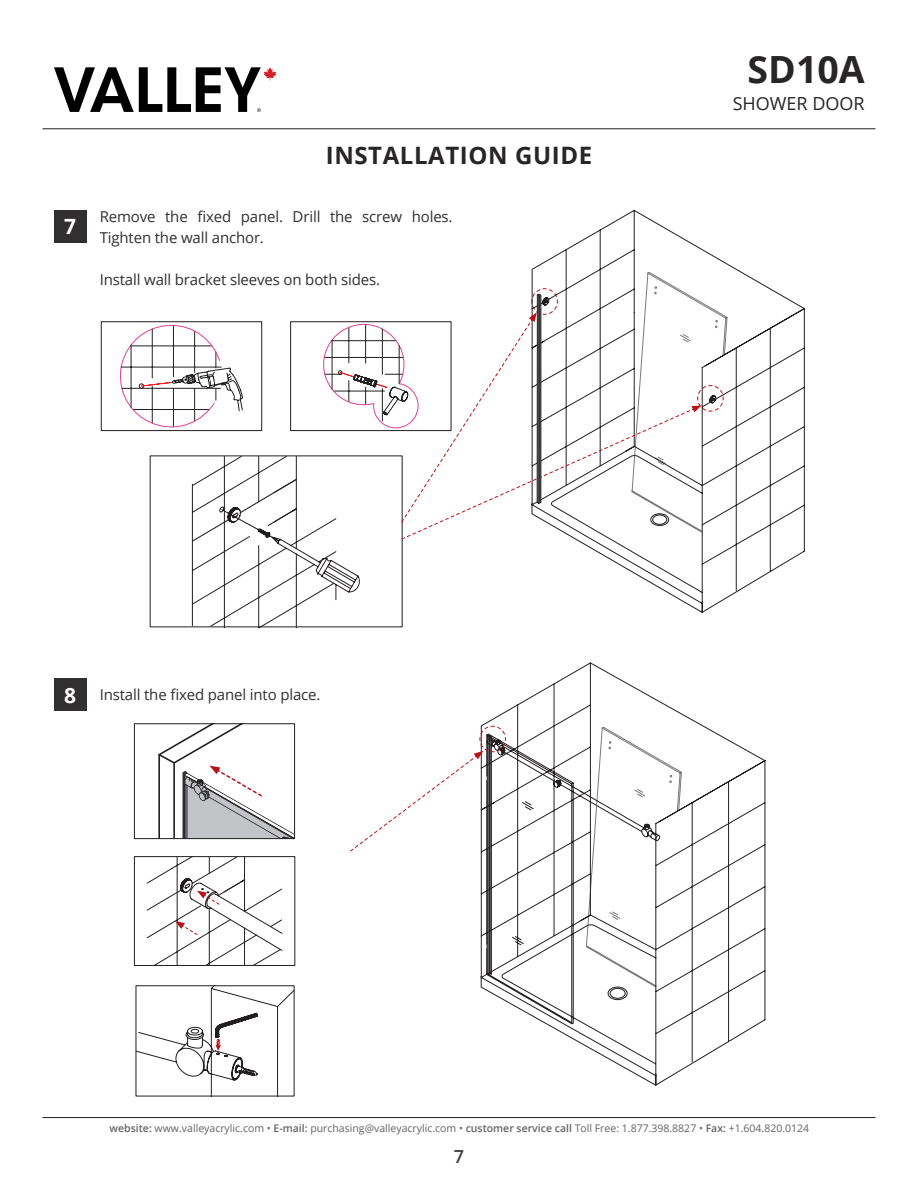
<style>
.page{position:relative;width:918px;height:1188px;background:#fff}
.page>*{position:absolute;margin:0;border:0;box-sizing:border-box;transform-origin:0 0}
.t1{font:700 37.5px "Open Sans";color:#282526}
.t2{font:700 24px "Open Sans";letter-spacing:.025em;color:#282526}
.t3{font:700 21px "Open Sans";color:#fff}
.t4{font:18px "Open Sans";color:#282526}
.t5{font:600 18px "Open Sans";color:#3e3e3f}
.t6{font:15px/21px "Open Sans";letter-spacing:-.01em;color:#312f30}
.t7{font:10.5px "Open Sans";color:#636366}
.s1{font-weight:600}
</style>
<div class="page">
<hr style="left:43px;top:1117px;width:832px;height:1px;background:#231f20">
<hr style="left:43px;top:128px;width:832px;height:1px;background:#231f20">
<svg style="left:54px;top:67px;width:222px;height:45px"></svg>
<div style="left:54px;top:210px;width:32px;height:33px;background:#312f30"></div>
<div style="left:54px;top:678px;width:32px;height:33px;background:#312f30"></div>
<svg style="left:531px;top:210px;width:274px;height:388px"></svg>
<svg style="left:481px;top:662px;width:285px;height:424px"></svg>
<svg style="left:585px;top:726px;width:97px;height:262px"></svg>
<svg style="left:117px;top:272px;width:611px;height:357px"></svg>
<div style="left:134px;top:856px;width:161px;height:110px;border:1px solid #231f20"></div>
<svg style="left:146px;top:856px;width:137px;height:110px"></svg>
<svg style="left:350px;top:726px;width:156px;height:251px"></svg>
<div style="left:134px;top:723px;width:161px;height:116px;border:1px solid #231f20"></div>
<svg style="left:158px;top:724px;width:137px;height:115px"></svg>
<svg style="left:136px;top:986px;width:158px;height:110px"></svg>
<p class="t3" style="left:64px;top:212px;width:13px">7</p>
<h2 class="t2" style="left:326px;top:138px;width:268px">INSTALLATION GUIDE</h2>
<p class="t6" style="left:100px;top:205px;width:354px">Remove the fixed panel. Drill the screw holes.<br>Tighten the wall anchor.</p>
<p class="t6" style="left:100px;top:268px;width:282px">Install wall bracket sleeves on both sides.</p>
<h1 class="t1" style="left:748px;top:43px;width:119px">SD10A</h1>
<h3 class="t4" style="left:733px;top:91px;width:133px">SHOWER DOOR</h3>
<p class="t3" style="left:64px;top:680px;width:13px">8</p>
<p class="t6" style="left:100px;top:684px;width:222px">Install the fixed panel into place.</p>
<p class="t7" style="left:110px;top:1121px;width:701px"><span class="s1">website:</span> www.valleyacrylic.com • <span class="s1">E-mail:</span> purchasing@valleyacrylic.com • <span class="s1">customer service call</span> Toll Free: 1.877.398.8827 • <span class="s1">Fax:</span> +1.604.820.0124</p>
<h3 class="t5" style="left:454px;top:1144px;width:12px">7</h3>
</div>
